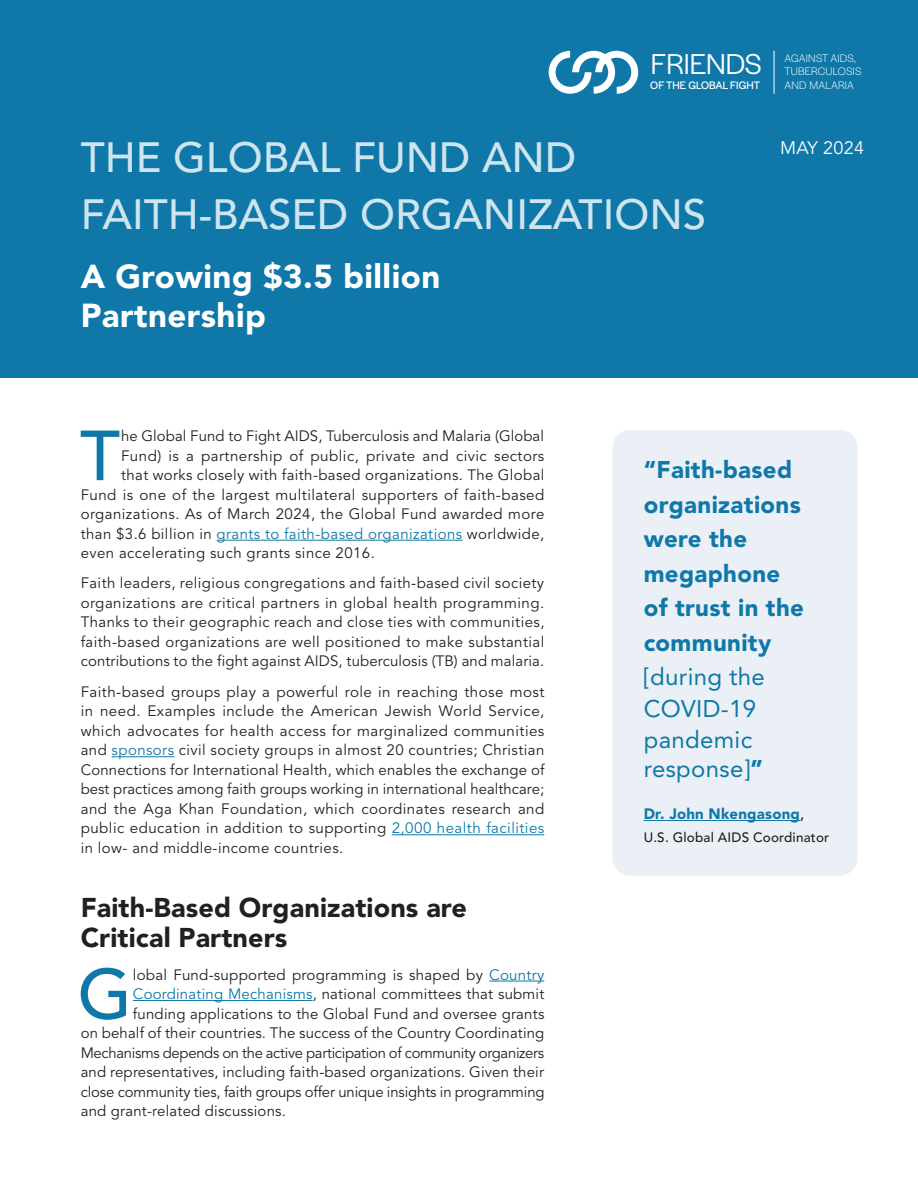
<style>
.page{position:relative;width:918px;height:1188px;background:#fff}
.page>*{position:absolute;margin:0;border:0;box-sizing:border-box;transform-origin:0 0}
.t1{font:500 70.05px "Avenir LT Std";color:#0f78a8}
.t2{font:500 42px/56.4px "Avenir LT Std";color:#cee5ef}
.t3{font:900 33px/39px "Avenir LT Std";letter-spacing:.015em;color:#fff}
.t4{font:30px "Halyard Display";color:#fff}
.t5{font:900 27px/30px "Avenir LT Std";letter-spacing:.005em;color:#231f20}
.t6{font:900 24px/34.5px "Avenir LT Std";letter-spacing:.015em;color:#0f78a8}
.t7{font:24px/31.5px "Avenir LT Std";letter-spacing:.015em;color:#0f78a8}
.t8{font:18px "Avenir LT Std";letter-spacing:.015em;color:#fff}
.t9{font:15px/19.5px "Avenir LT Std";letter-spacing:.015em;color:#231f20;text-align:justify}
.t10{font:15px "Avenir LT Std";letter-spacing:-.02em;color:#231f20}
.t11{font:15px "Avenir LT Std";letter-spacing:-.01em;color:#231f20}
.t12{font:15px "Avenir LT Std";letter-spacing:.03em;color:#0f78a8}
.t13{font:900 15px "Avenir LT Std";letter-spacing:.015em;color:#0f78a8}
.t14{font:500 13.5px "Avenir LT Std";letter-spacing:.015em;color:#231f20}
.t15{font:300 11.4px/13.6px "Halyard Display";letter-spacing:.02em;color:#fff}
.t16{font:11.4px "Halyard Display";color:#fff}
.s1{color:#231f20}
.s2{color:#0f78a8}
.s3{font-weight:900}
.s4{font-weight:500;color:#231f20}
</style>
<div class="page">
<div style="left:612px;top:430px;width:246px;height:446px;background:#eaf0f6;border-radius:18px"></div>
<hr style="left:217px;top:540px;width:246px;height:1px;background:#0f78a8">
<hr style="left:112px;top:756px;width:63px;height:1px;background:#0f78a8">
<hr style="left:392px;top:834px;width:152px;height:1px;background:#0f78a8">
<hr style="left:489px;top:981px;width:55px;height:1px;background:#0f78a8">
<hr style="left:133px;top:1000px;width:180px;height:1px;background:#0f78a8">
<div style="left:0;top:0;width:918px;height:378px;background:#0f78a8"></div>
<svg style="left:549px;top:51px;width:89px;height:43px"></svg>
<hr style="left:774px;top:51px;width:1px;height:43px;background:#fff">
<hr style="left:644px;top:820px;width:156px;height:1px;background:#0f78a8">
<h3 class="t4" style="left:651px;top:43px;width:112px">FRIENDS</h3>
<p class="t15" style="left:785px;top:51px;width:78px">AGAINST AIDS,<br>TUBERCULOSIS<br>AND MALARIA</p>
<p class="t16" style="left:650px;top:77px;width:111px">OF THE GLOBAL FIGHT</p>
<h2 class="t2" style="left:81px;top:130px;width:627px">THE GLOBAL FUND AND<br>FAITH-BASED ORGANIZATIONS</h2>
<h3 class="t3" style="left:81px;top:257px;width:361px">A Growing $3.5 billion<br>Partnership</h3>
<p class="t8" style="left:780px;top:137px;width:85px">MAY 2024</p>
<h1 class="t1" style="left:80px;top:415px;width:42px">T</h1>
<p class="t9" style="left:121px;top:427px;width:424px">he Global Fund to Fight AIDS, Tuberculosis and Malaria (Global</p>
<p class="t9" style="left:121px;top:446px;width:425px">Fund) is a partnership of public, private and civic sectors</p>
<p class="t9" style="left:121px;top:466px;width:425px">that works closely with faith-based organizations. The Global</p>
<p class="t9" style="left:81px;top:485px;width:465px">Fund is one of the largest multilateral supporters of faith-based</p>
<p class="t9" style="left:81px;top:505px;width:465px">organizations. As of March 2024, the Global Fund awarded more</p>
<p class="t12" style="left:81px;top:525px;width:465px"><span class="s1">than $3.6 billion in</span> grants to faith-based organizations <span class="s1">worldwide,</span></p>
<p class="t9" style="left:81px;top:544px;width:296px">even accelerating such grants since 2016.</p>
<p class="t9" style="left:81px;top:574px;width:465px">Faith leaders, religious congregations and faith-based civil society organizations are critical partners in global health programming.<br>Thanks to their geographic reach and close ties with communities, faith-based organizations are well positioned to make substantial contributions to the fight against AIDS, tuberculosis (TB) and malaria.</p>
<p class="t9" style="left:81px;top:682px;width:465px">Faith-based groups play a powerful role in reaching those most in need. Examples include the American Jewish World Service, which advocates for health access for marginalized communities and <span class="s2">sponsors</span> civil society groups in almost 20 countries; Christian Connections for International Health, which enables the exchange of best practices among faith groups working in international healthcare; and the Aga Khan Foundation, which coordinates research and public education in addition to supporting <span class="s2">2,000 health facilities </span>in low- and middle-income countries.</p>
<h3 class="t5" style="left:81px;top:892px;width:388px">Faith-Based Organizations are<br>Critical Partners</h3>
<h1 class="t1" style="left:77px;top:954px;width:56px">G</h1>
<p class="t9" style="left:133px;top:965px;width:413px">lobal Fund-supported programming is shaped by <span class="s2">Country</span></p>
<p class="t9" style="left:133px;top:985px;width:413px"><span class="s2">Coordinating Mechanisms</span>, national committees that submit</p>
<p class="t9" style="left:133px;top:1004px;width:413px">funding applications to the Global Fund and oversee grants</p>
<p class="t9" style="left:81px;top:1024px;width:465px">on behalf of their countries. The success of the Country Coordinating</p>
<p class="t10" style="left:81px;top:1044px;width:465px">Mechanisms depends on the active participation of community organizers</p>
<p class="t9" style="left:81px;top:1063px;width:465px">and representatives, including faith-based organizations. Given their</p>
<p class="t11" style="left:81px;top:1083px;width:465px">close community ties, faith groups offer unique insights in programming</p>
<p class="t9" style="left:81px;top:1102px;width:207px">and grant-related discussions.</p>
<h3 class="t6" style="left:644px;top:453px;width:162px">“Faith-based organizations were the megaphone of trust in the community</h3>
<h3 class="t7" style="left:644px;top:661px;width:123px">[during the<br>COVID-19 pandemic</h3>
<h3 class="t7" style="left:644px;top:753px;width:121px">response]<span class="s3">”</span></h3>
<p class="t13" style="left:644px;top:805px;width:162px">Dr. John Nkengasong<span class="s4">,</span></p>
<p class="t14" style="left:644px;top:829px;width:187px">U.S. Global AIDS Coordinator</p>
</div>
